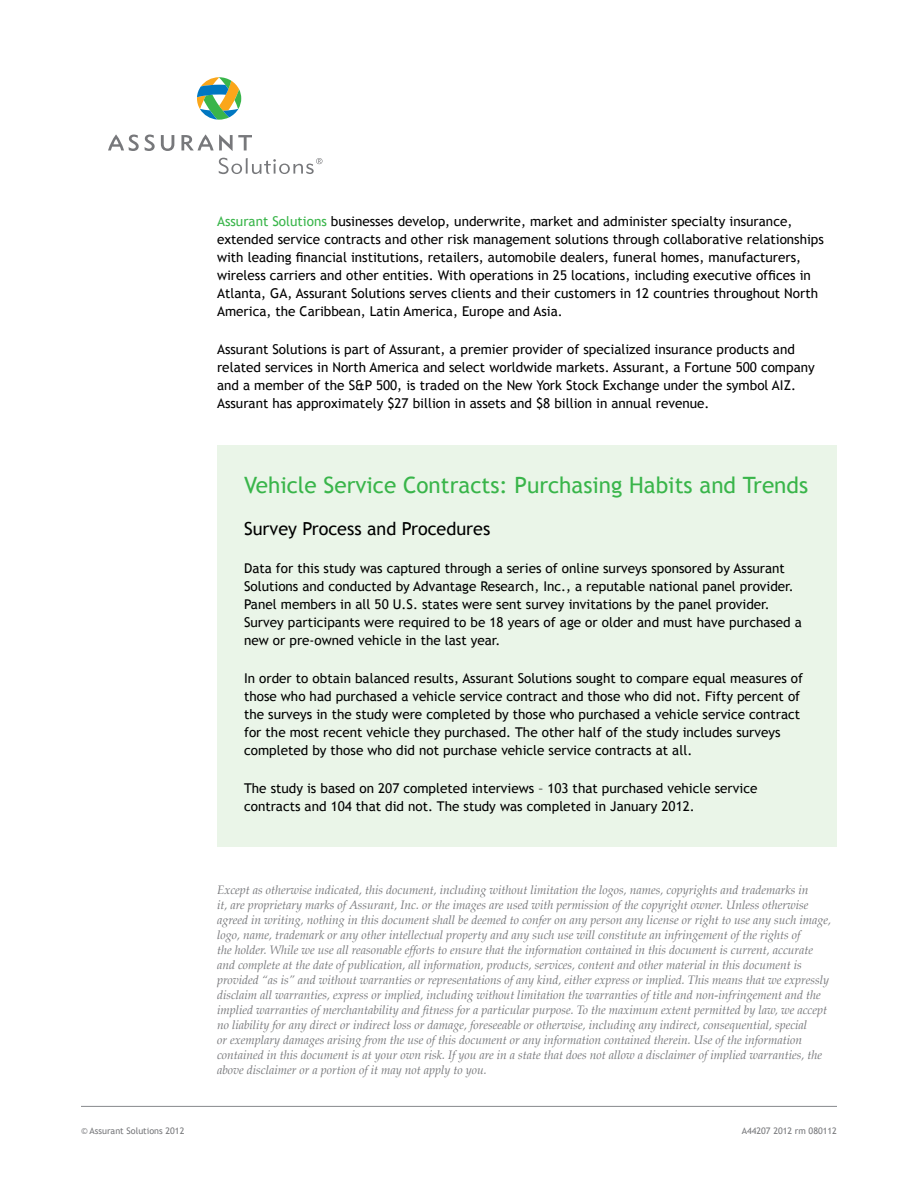
<style>
.page{position:relative;width:918px;height:1188px;background:#fff}
.page>*{position:absolute;margin:0;border:0;box-sizing:border-box;transform-origin:0 0}
.t1{font:22.5px "Trebuchet MS";color:#39b54a}
.t2{font:18px "Trebuchet MS";color:#000}
.t3{font:13.5px/18px "Trebuchet MS";color:#000}
.t4{font:italic 12px/15px "Palatino";color:#77787b}
.t5{font:9px "Trebuchet MS";color:#77787b}
.s1{color:#39b54a}
</style>
<div class="page">
<div style="left:217px;top:446px;width:620px;height:401px;background:#eaf5e8"></div>
<hr style="left:81px;top:1106px;width:756px;height:1px;background:#939598">
<svg style="left:145px;top:135px;width:10px;height:16px"></svg>
<svg style="left:161px;top:135px;width:13px;height:16px"></svg>
<svg style="left:108px;top:134px;width:31px;height:17px"></svg>
<svg style="left:181px;top:134px;width:71px;height:17px"></svg>
<svg style="left:197px;top:77px;width:44px;height:43px"></svg>
<svg style="left:219px;top:158px;width:104px;height:16px"></svg>
<p class="t3" style="left:217px;top:212px;width:608px"><span class="s1">Assurant Solutions</span> businesses develop, underwrite, market and administer specialty insurance, extended service contracts and other risk management solutions through collaborative relationships with leading financial institutions, retailers, automobile dealers, funeral homes, manufacturers, wireless carriers and other entities. With operations in 25 locations, including executive offices in Atlanta, GA, Assurant Solutions serves clients and their customers in 12 countries throughout North America, the Caribbean, Latin America, Europe and Asia.</p>
<p class="t3" style="left:217px;top:341px;width:599px">Assurant Solutions is part of Assurant, a premier provider of specialized insurance products and related services in North America and select worldwide markets. Assurant, a Fortune 500 company and a member of the S&amp;P 500, is traded on the New York Stock Exchange under the symbol AIZ.<br>Assurant has approximately $27 billion in assets and $8 billion in annual revenue.</p>
<h1 class="t1" style="left:244px;top:472px;width:566px">Vehicle Service Contracts: Purchasing Habits and Trends</h1>
<h2 class="t2" style="left:244px;top:518px;width:248px">Survey Process and Procedures</h2>
<p class="t3" style="left:244px;top:559px;width:559px">Data for this study was captured through a series of online surveys sponsored by Assurant Solutions and conducted by Advantage Research, Inc., a reputable national panel provider.<br>Panel members in all 50 U.S. states were sent survey invitations by the panel provider.<br>Survey participants were required to be 18 years of age or older and must have purchased a new or pre-owned vehicle in the last year.</p>
<p class="t3" style="left:244px;top:670px;width:561px">In order to obtain balanced results, Assurant Solutions sought to compare equal measures of those who had purchased a vehicle service contract and those who did not. Fifty percent of the surveys in the study were completed by those who purchased a vehicle service contract for the most recent vehicle they purchased. The other half of the study includes surveys completed by those who did not purchase vehicle service contracts at all.</p>
<p class="t3" style="left:244px;top:780px;width:515px">The study is based on 207 completed interviews – 103 that purchased vehicle service contracts and 104 that did not. The study was completed in January 2012.</p>
<p class="t4" style="left:217px;top:883px;width:615px">Except as otherwise indicated, this document, including without limitation the logos, names, copyrights and trademarks in<br>it, are proprietary marks of Assurant, Inc. or the images are used with permission of the copyright owner. Unless otherwise agreed in writing, nothing in this document shall be deemed to confer on any person any license or right to use any such image, logo, name, trademark or any other intellectual property and any such use will constitute an infringement of the rights of<br>the holder. While we use all reasonable efforts to ensure that the information contained in this document is current, accurate and complete at the date of publication, all information, products, services, content and other material in this document is provided “as is” and without warranties or representations of any kind, either express or implied. This means that we expressly disclaim all warranties, express or implied, including without limitation the warranties of title and non-infringement and the implied warranties of merchantability and fitness for a particular purpose. To the maximum extent permitted by law, we accept no liability for any direct or indirect loss or damage, foreseeable or otherwise, including any indirect, consequential, special<br>or exemplary damages arising from the use of this document or any information contained therein. Use of the information contained in this document is at your own risk. If you are in a state that does not allow a disclaimer of implied warranties, the above disclaimer or a portion of it may not apply to you.</p>
<p class="t5" style="left:81px;top:1125px;width:105px">© Assurant Solutions 2012</p>
<p class="t5" style="left:742px;top:1125px;width:97px">A44207 2012 rm 080112</p>
</div>
